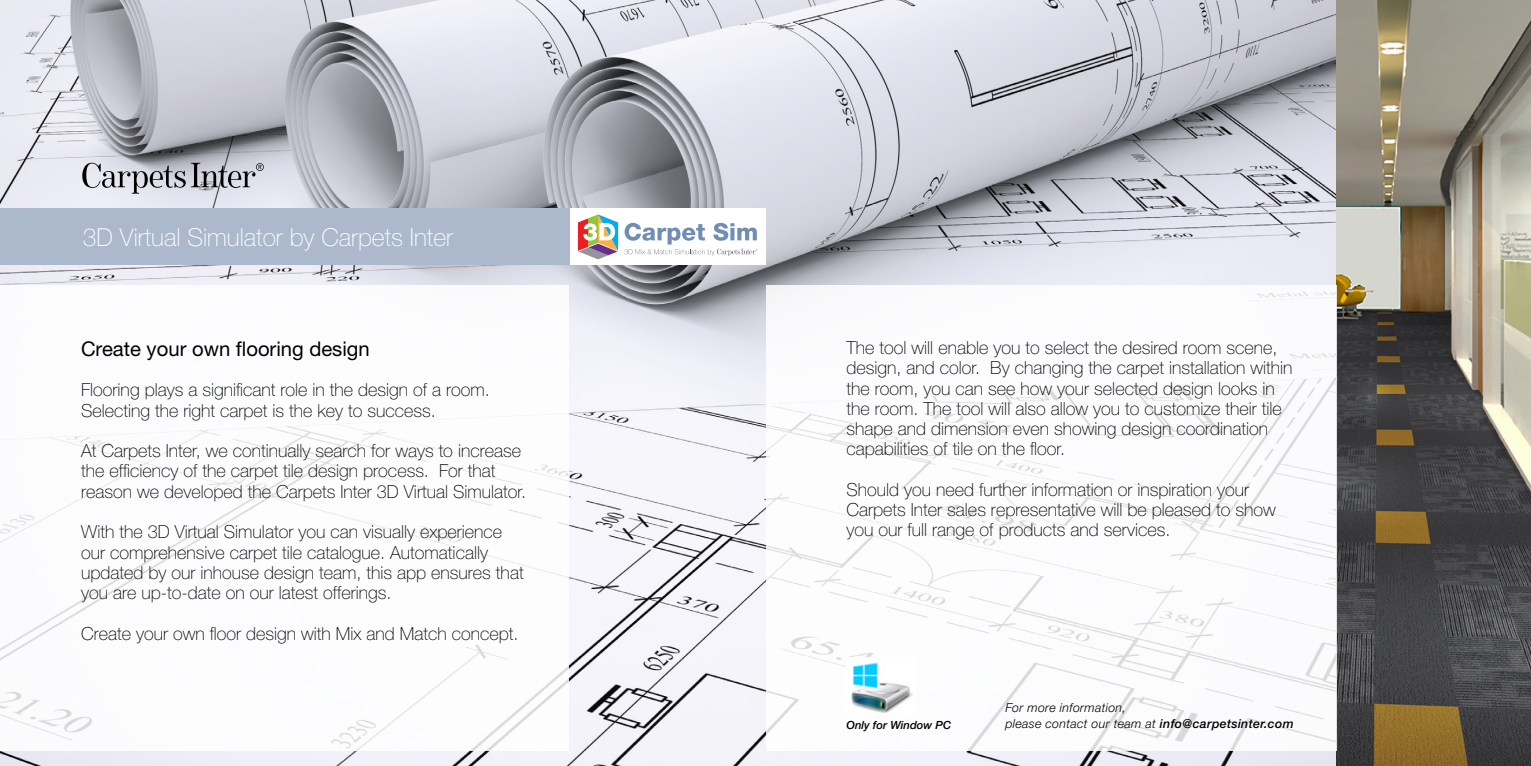
<style>
.page{position:relative;width:1531px;height:766px;background:#fff}
.page>*{position:absolute;margin:0;border:0;box-sizing:border-box;transform-origin:0 0}
.t1{font:100 24.75px "Helvetica Neue";color:#fff}
.t2{font:20.25px "Helvetica Neue";color:#000}
.t3{font:100 18px/20.2px "Helvetica Neue";color:#000}
.t4{font:italic 300 12.38px/15.8px "Helvetica Neue";letter-spacing:.025em;color:#000}
.t5{font:italic 500 11.25px "Helvetica Neue";color:#000}
.s1{font-weight:500}
</style>
<div class="page">
<img style="left:0;top:1px;width:1337px;height:764px">
<img style="left:1337px;top:1px;width:194px;height:764px">
<div style="left:0;top:209px;width:570px;height:56px;background:#acb9cc"></div>
<div style="left:570px;top:209px;width:195px;height:56px;background:#fff"></div>
<svg style="left:82px;top:163px;width:182px;height:30px;background:#b1b1b9"></svg>
<svg style="left:578px;top:214px;width:40px;height:45px"></svg>
<svg style="left:624px;top:223px;width:133px;height:32px"></svg>
<div style="left:0;top:285px;width:569px;height:465px;background:#fff"></div>
<div style="left:766px;top:285px;width:570px;height:465px;background:#fff"></div>
<img style="left:851px;top:662px;width:62px;height:51px">
<h1 class="t1" style="left:83px;top:223px;width:372px">3D Virtual Simulator by Carpets Inter</h1>
<p class="t2" style="left:81px;top:336px;width:290px">Create your own flooring design</p>
<p class="t3" style="left:81px;top:379px;width:410px">Flooring plays a significant role in the design of a room.<br>Selecting the right carpet is the key to success.</p>
<p class="t3" style="left:81px;top:440px;width:447px">At Carpets Inter, we continually search for ways to increase the efficiency of the carpet tile design process. For that reason we developed the Carpets Inter 3D Virtual Simulator.</p>
<p class="t3" style="left:81px;top:521px;width:444px">With the 3D Virtual Simulator you can visually experience our comprehensive carpet tile catalogue. Automatically updated by our inhouse design team, this app ensures that you are up-to-date on our latest offerings.</p>
<p class="t3" style="left:81px;top:622px;width:439px">Create your own floor design with Mix and Match concept.</p>
<p class="t3" style="left:846px;top:337px;width:448px">The tool will enable you to select the desired room scene, design, and color. By changing the carpet installation within the room, you can see how your selected design looks in the room. The tool will also allow you to customize their tile shape and dimension even showing design coordination capabilities of tile on the floor.</p>
<p class="t3" style="left:846px;top:479px;width:431px">Should you need further information or inspiration your<br>Carpets Inter sales representative will be pleased to show you our full range of products and services.</p>
<p class="t5" style="left:846px;top:718px;width:106px">Only for Window PC</p>
<p class="t4" style="left:1005px;top:699px;width:290px">For more information,<br>please contact our team at <span class="s1">info@carpetsinter.com</span></p>
</div>
